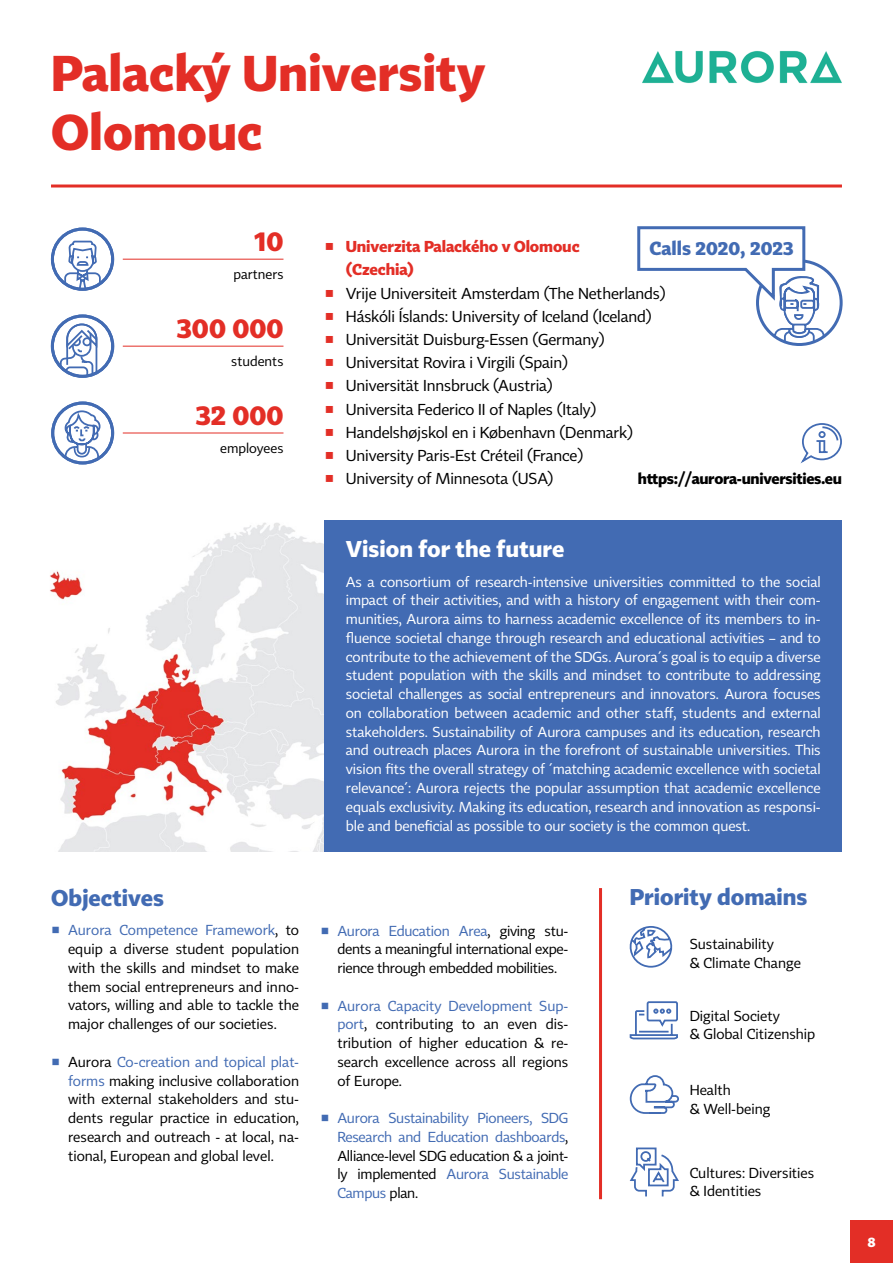
<style>
.page{position:relative;width:893px;height:1263px;background:#fff}
.page>*{position:absolute;margin:0;border:0;box-sizing:border-box;transform-origin:0 0}
.t1{font:700 49.5px/59.4px "Tabac Sans";color:#e32e26}
.t2{font:700 27px "Tabac Sans";color:#e32e26}
.t3{font:700 22.5px "Tabac Sans";color:#426bb3}
.t4{font:700 22.5px "Tabac Sans";color:#fff}
.t5{font:700 18.75px "Tabac Sans";color:#426bb3}
.t6{font:15.6px "Tabac Sans";letter-spacing:-.01em;color:#000}
.t7{font:700 15.6px "Tabac Sans";letter-spacing:-.01em;color:#e32e26}
.t8{font:700 15px "Tabac Sans";letter-spacing:-.02em;color:#000}
.t9{font:14.25px/18.8px "Tabac Sans";letter-spacing:-.005em;color:#fff;text-align:justify}
.t10{font:14.25px/18.8px "Tabac Sans";color:#000;text-align:justify}
.t11{font:14.25px/18.8px "Tabac Sans";letter-spacing:-.02em;color:#426bb3;text-align:justify}
.t12{font:13.5px "Tabac Sans";color:#000}
.t13{font:700 13.5px "Tabac Sans";color:#fff}
.s1{color:#426bb3}
.s2{font-weight:700;color:#e32e26}
.s3{color:#000}
</style>
<div class="page">
<hr style="left:51px;top:184px;width:791px;height:3px;background:#e32e26">
<img style="left:50px;top:520px;width:275px;height:332px">
<div style="left:325px;top:520px;width:517px;height:332px;background:#426bb3"></div>
<hr style="left:123px;top:433px;width:160px;height:1px;background:#e32e26">
<svg style="left:53px;top:403px;width:60px;height:60px"></svg>
<div style="left:51px;top:401px;width:63px;height:63px;border:3px solid #426bb3;border-radius:50%"></div>
<svg style="left:64px;top:409px;width:37px;height:51px"></svg>
<hr style="left:123px;top:346px;width:160px;height:1px;background:#e32e26">
<svg style="left:59px;top:323px;width:40px;height:54px"></svg>
<div style="left:51px;top:315px;width:63px;height:63px;border:3px solid #426bb3;border-radius:50%"></div>
<hr style="left:123px;top:259px;width:160px;height:1px;background:#e32e26">
<svg style="left:52px;top:229px;width:61px;height:60px"></svg>
<div style="left:51px;top:228px;width:63px;height:63px;border:3px solid #426bb3;border-radius:50%"></div>
<svg style="left:63px;top:240px;width:39px;height:51px"></svg>
<div style="left:850px;top:1220px;width:43px;height:43px;background:#e32e26"></div>
<svg style="left:800px;top:423px;width:42px;height:41px"></svg>
<img style="left:642px;top:50px;width:200px;height:34px">
<svg style="left:629px;top:1075px;width:50px;height:39px"></svg>
<svg style="left:629px;top:926px;width:44px;height:42px"></svg>
<svg style="left:629px;top:1001px;width:49px;height:39px"></svg>
<svg style="left:629px;top:1147px;width:50px;height:50px"></svg>
<hr style="left:599px;top:888px;width:3px;height:311px;background:#e32e26">
<svg style="left:637px;top:226px;width:188px;height:118px"></svg>
<h1 class="t1" style="left:51px;top:43px;width:436px">Palacký University<br>Olomouc</h1>
<h2 class="t2" style="left:254px;top:224px;width:30px">10</h2>
<p class="t12" style="left:233px;top:266px;width:52px">partners</p>
<h2 class="t2" style="left:177px;top:311px;width:108px">300 000</h2>
<p class="t12" style="left:231px;top:353px;width:54px">students</p>
<h2 class="t2" style="left:196px;top:398px;width:89px">32 000</h2>
<p class="t12" style="left:220px;top:440px;width:65px">employees</p>
<h3 class="t3" style="left:51px;top:884px;width:115px">Objectives</h3>
<p class="t10" style="left:68px;top:921px;width:233px;text-indent:-17px"><span class="s1">◾ Aurora Competence Framework</span>, to equip a diverse student population with the skills and mindset to make them social entrepreneurs and inno&shy;vators, willing and able to tackle the major challenges of our societies.</p>
<p class="t10" style="left:68px;top:1052px;width:233px;text-indent:-17px"><span class="s1">◾</span> Aurora <span class="s1">Co-creation and topical plat&shy;forms</span> making inclusive collaboration with external stakeholders and stu&shy;dents regular practice in education, research and outreach - at local, na&shy;tional, European and global level.</p>
<p class="t7" style="left:325px;top:237px;width:257px">◾ Univerzita Palackého v Olomouc</p>
<p class="t7" style="left:346px;top:260px;width:70px">(Czechia)</p>
<p class="t6" style="left:325px;top:284px;width:343px"><span class="s2">◾</span> Vrije Universiteit Amsterdam (The Netherlands)</p>
<p class="t6" style="left:325px;top:307px;width:329px"><span class="s2">◾</span> Háskóli Íslands: University of Iceland (Iceland)</p>
<p class="t6" style="left:325px;top:330px;width:282px"><span class="s2">◾</span> Universität Duisburg-Essen (Germany)</p>
<p class="t6" style="left:325px;top:353px;width:245px"><span class="s2">◾</span> Universitat Rovira i Virgili (Spain)</p>
<p class="t6" style="left:325px;top:376px;width:230px"><span class="s2">◾</span> Universität Innsbruck (Austria)</p>
<p class="t6" style="left:325px;top:400px;width:273px"><span class="s2">◾</span> Universita Federico II of Naples (Italy)</p>
<p class="t6" style="left:325px;top:423px;width:310px"><span class="s2">◾</span> Handelshøjskol en i København (Denmark)</p>
<p class="t6" style="left:325px;top:446px;width:260px"><span class="s2">◾</span> University Paris-Est Créteil (France)</p>
<p class="t6" style="left:325px;top:469px;width:230px"><span class="s2">◾</span> University of Minnesota (USA)</p>
<h3 class="t5" style="left:649px;top:236px;width:146px">Calls 2020, 2023</h3>
<p class="t8" style="left:638px;top:470px;width:205px">https://aurora-universities.eu</p>
<h3 class="t4" style="left:346px;top:535px;width:220px">Vision for the future</h3>
<p class="t9" style="left:346px;top:572px;width:476px">As a consortium of research-intensive universities committed to the social impact of their activities, and with a history of engagement with their com&shy;munities, Aurora aims to harness academic excellence of its members to in&shy;fluence societal change through research and educational activities – and to contribute to the achievement of the SDGs. Aurora´s goal is to equip a diverse student population with the skills and mindset to contribute to addressing societal challenges as social entrepreneurs and innovators. Aurora focuses on collaboration between academic and other staff, students and external stakeholders. Sustainability of Aurora campuses and its education, research and outreach places Aurora in the forefront of sustainable universities. This vision fits the overall strategy of ´matching academic excellence with societal relevance´: Aurora rejects the popular assumption that academic excellence equals exclusivity. Making its education, research and innovation as responsi&shy;ble and beneficial as possible to our society is the common quest.</p>
<p class="t10" style="left:337px;top:921px;width:233px;text-indent:-17px"><span class="s1">◾ Aurora Education Area</span>, giving stu&shy;dents a meaningful international expe&shy;rience through embedded mobilities.</p>
<p class="t10" style="left:337px;top:996px;width:233px;text-indent:-17px"><span class="s1">◾ Aurora Capacity Development Sup&shy;port</span>, contributing to an even dis&shy;tribution of higher education &amp; re&shy;search excellence across all regions of Europe.</p>
<p class="t11" style="left:337px;top:1109px;width:233px;text-indent:-17px">◾ Aurora Sustainability Pioneers, SDG Research and Education dashboards<span class="s3">, Alliance-level SDG education &amp; a joint&shy;ly implemented</span> Aurora Sustainable Campus <span class="s3">plan.</span></p>
<h3 class="t3" style="left:630px;top:883px;width:179px">Priority domains</h3>
<p class="t10" style="left:690px;top:934px;width:113px">Sustainability<br>&amp; Climate Change</p>
<p class="t10" style="left:690px;top:1006px;width:127px">Digital Society<br>&amp; Global Citizenship</p>
<p class="t10" style="left:690px;top:1081px;width:82px">Health<br>&amp; Well-being</p>
<p class="t10" style="left:690px;top:1163px;width:126px">Cultures: Diversities &amp; Identities</p>
<p class="t13" style="left:868px;top:1234px;width:10px">8</p>
</div>
